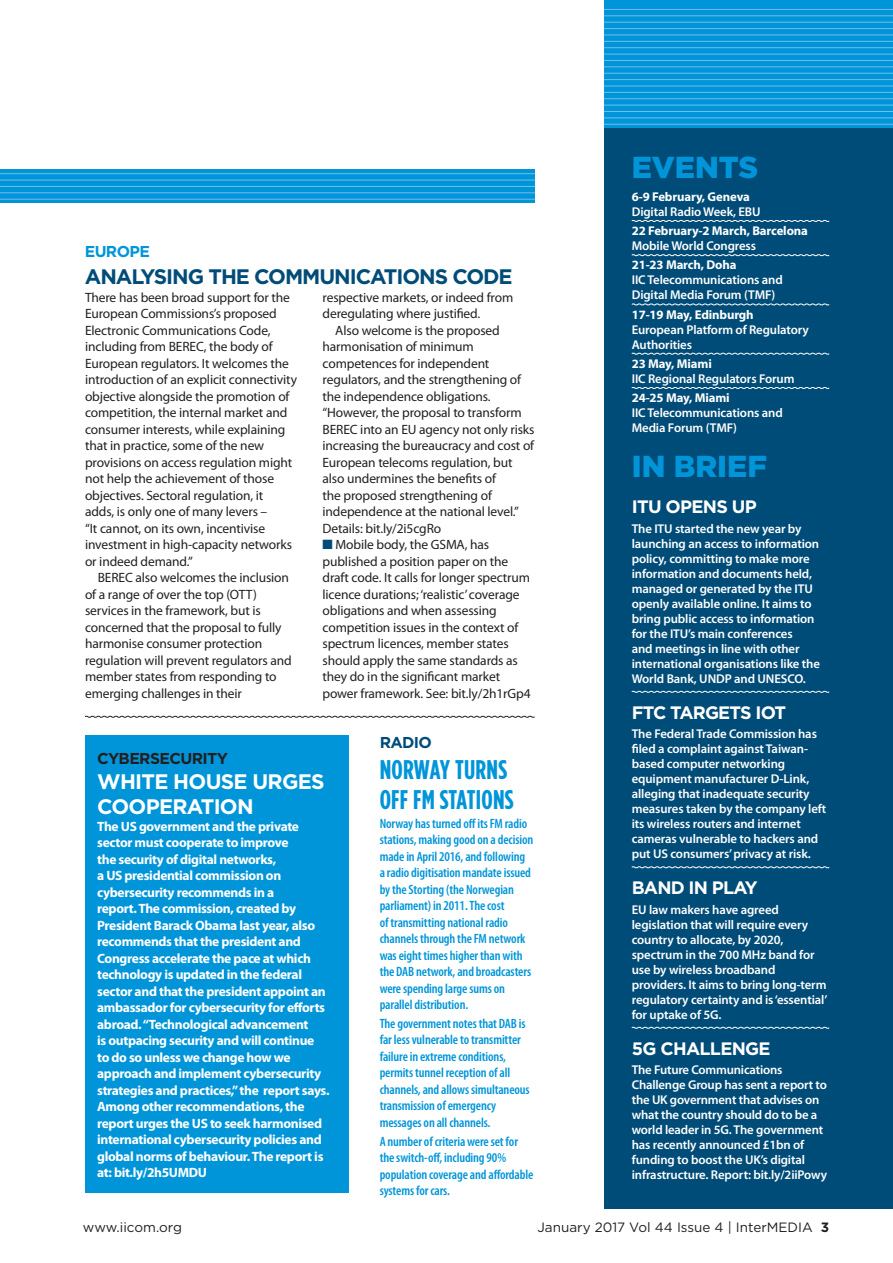
<style>
.page{position:relative;width:893px;height:1263px;background:#fff}
.page>*{position:absolute;margin:0;border:0;box-sizing:border-box;transform-origin:0 0}
.t1{font:900 30.3px "Gotham";color:#0095d9}
.t2{font:700 27px/30.5px "Gotham Condensed";letter-spacing:.01em;color:#0095d9}
.t3{font:700 21px "Gotham";letter-spacing:-.05em;color:#004c78}
.t4{font:700 21px/25.2px "Gotham";letter-spacing:-.035em;color:#fff}
.t5{font:700 18px "Gotham";letter-spacing:-.045em;color:#fff}
.t6{font:700 15.75px "Gotham";letter-spacing:-.04em;color:#231f20}
.t7{font:700 15.75px "Gotham";letter-spacing:-.04em;color:#0095d9}
.t8{font:700 15.75px "Gotham";letter-spacing:-.04em;color:#004c78}
.t9{font:13.5px/16.5px "Myriad Pro";letter-spacing:-.01em;color:#231f20}
.t10{font:700 13.5px/16.5px "Myriad Pro";letter-spacing:-.025em;color:#fff}
.t11{font:600 condensed 13.5px/16.5px "Myriad Pro";letter-spacing:-.01em;color:#0095d9}
.t12{font:13.5px "Gotham";color:#231f20}
.t13{font:600 12.75px/15px "Myriad Pro";letter-spacing:-.01em;color:#fff}
.t14{font:700 12.75px/15px "Myriad Pro";letter-spacing:-.01em;color:#fff}
.s1{color:#004c78}
.s2{font-weight:700}
.s3{font-weight:600}
</style>
<div class="page">
<div style="left:604px;top:0;width:289px;height:1209px;background:#004c78"></div>
<div style="left:85px;top:736px;width:264px;height:457px;background:#0095d9"></div>
<svg style="left:631px;top:220px;width:199px;height:2px"></svg>
<svg style="left:631px;top:254px;width:199px;height:2px"></svg>
<svg style="left:631px;top:303px;width:199px;height:3px"></svg>
<svg style="left:631px;top:352px;width:199px;height:3px"></svg>
<svg style="left:631px;top:387px;width:199px;height:2px"></svg>
<svg style="left:631px;top:690px;width:199px;height:3px"></svg>
<svg style="left:631px;top:866px;width:199px;height:2px"></svg>
<svg style="left:631px;top:1026px;width:199px;height:3px"></svg>
<div style="left:605px;top:0;width:288px;height:128px;background:#0095d9"></div>
<hr style="left:605px;top:9px;width:288px;height:1px;background:#73bde9">
<hr style="left:605px;top:16px;width:288px;height:1px;background:#73bde9">
<hr style="left:605px;top:22px;width:288px;height:1px;background:#73bde9">
<hr style="left:605px;top:28px;width:288px;height:1px;background:#73bde9">
<hr style="left:605px;top:35px;width:288px;height:1px;background:#73bde9">
<hr style="left:605px;top:41px;width:288px;height:1px;background:#73bde9">
<hr style="left:605px;top:47px;width:288px;height:1px;background:#73bde9">
<hr style="left:605px;top:54px;width:288px;height:1px;background:#73bde9">
<hr style="left:605px;top:60px;width:288px;height:1px;background:#73bde9">
<hr style="left:605px;top:67px;width:288px;height:1px;background:#73bde9">
<hr style="left:605px;top:73px;width:288px;height:1px;background:#73bde9">
<hr style="left:605px;top:79px;width:288px;height:1px;background:#73bde9">
<hr style="left:605px;top:86px;width:288px;height:1px;background:#73bde9">
<hr style="left:605px;top:92px;width:288px;height:1px;background:#73bde9">
<hr style="left:605px;top:98px;width:288px;height:1px;background:#73bde9">
<hr style="left:605px;top:105px;width:288px;height:1px;background:#73bde9">
<hr style="left:605px;top:111px;width:288px;height:1px;background:#73bde9">
<hr style="left:605px;top:118px;width:288px;height:1px;background:#73bde9">
<hr style="left:605px;top:124px;width:288px;height:1px;background:#73bde9">
<svg style="left:0;top:170px;width:535px;height:32px;background:#0697d9"></svg>
<hr style="left:0;top:173px;width:535px;height:1px;background:#73bde9">
<hr style="left:0;top:180px;width:535px;height:1px;background:#73bde9">
<hr style="left:0;top:186px;width:535px;height:1px;background:#73bde9">
<hr style="left:0;top:193px;width:535px;height:1px;background:#73bde9">
<hr style="left:0;top:199px;width:535px;height:1px;background:#73bde9">
<svg style="left:84px;top:715px;width:451px;height:3px"></svg>
<p class="t7" style="left:85px;top:242px;width:67px">EUROPE</p>
<p class="t3" style="left:85px;top:264px;width:429px">ANALYSING THE COMMUNICATIONS CODE</p>
<p class="t9" style="left:85px;top:289px;width:213px">There has been broad support for the European Commissions’s proposed Electronic Communications Code, including from BEREC, the body of European regulators. It welcomes the introduction of an explicit connectivity objective alongside the promotion of competition, the internal market and consumer interests, while explaining that in practice, some of the new provisions on access regulation might not help the achievement of those objectives. Sectoral regulation, it<br>adds, is only one of many levers –<br>“It cannot, on its own, incentivise investment in high-capacity networks or indeed demand.”</p>
<p class="t9" style="left:85px;top:569px;width:208px;text-indent:13px">BEREC also welcomes the inclusion of a range of over the top (OTT) services in the framework, but is concerned that the proposal to fully harmonise consumer protection regulation will prevent regulators and member states from responding to emerging challenges in their</p>
<p class="t9" style="left:323px;top:289px;width:192px">respective markets, or indeed from deregulating where justified.</p>
<p class="t9" style="left:323px;top:322px;width:213px;text-indent:13px">Also welcome is the proposed harmonisation of minimum competences for independent regulators, and the strengthening of the independence obligations. “However, the proposal to transform<br>BEREC into an EU agency not only risks increasing the bureaucracy and cost of<br>European telecoms regulation, but also undermines the benefits of<br>the proposed strengthening of independence at the national level.”<br>Details: bit.ly/2i5cgRo</p>
<p class="t9" style="left:323px;top:536px;width:210px"><span class="s1">■</span> Mobile body, the GSMA, has published a position paper on the draft code. It calls for longer spectrum licence durations; ‘realistic’ coverage obligations and when assessing competition issues in the context of spectrum licences, member states should apply the same standards as they do in the significant market power framework. See: bit.ly/2h1rGp4</p>
<p class="t8" style="left:380px;top:733px;width:54px">RADIO</p>
<p class="t2" style="left:380px;top:753px;width:135px">NORWAY TURNS<br>OFF FM STATIONS</p>
<p class="t11" style="left:380px;top:815px;width:155px">Norway has turned off its FM radio stations, making good on a decision made in April 2016, and following a radio digitisation mandate issued by the Storting (the Norwegian parliament) in 2011. The cost<br>of transmitting national radio channels through the FM network was eight times higher than with the DAB network, and broadcasters were spending large sums on parallel distribution.</p>
<p class="t11" style="left:380px;top:1015px;width:152px">The government notes that DAB is far less vulnerable to transmitter failure in extreme conditions, permits tunnel reception of all channels, and allows simultaneous transmission of emergency messages on all channels.</p>
<p class="t11" style="left:380px;top:1132px;width:155px">A number of criteria were set for the switch-off, including 90% population coverage and affordable systems for cars.</p>
<p class="t6" style="left:97px;top:749px;width:132px">CYBERSECURITY</p>
<p class="t4" style="left:97px;top:768px;width:229px">WHITE HOUSE URGES<br>COOPERATION</p>
<p class="t10" style="left:97px;top:817px;width:234px">The US government and the private sector must cooperate to improve<br>the security of digital networks,<br>a US presidential commission on cybersecurity recommends in a<br>report. The commission, created by President Barack Obama last year, also recommends that the president and Congress accelerate the pace at which technology is updated in the federal sector and that the president appoint an ambassador for cybersecurity for efforts abroad. “Technological advancement<br>is outpacing security and will continue to do so unless we change how we approach and implement cybersecurity strategies and practices,” the report says.<br>Among other recommendations, the report urges the US to seek harmonised international cybersecurity policies and global norms of behaviour. The report is at: bit.ly/2h5UMDU</p>
<p class="t1" style="left:632px;top:150px;width:128px">EVENTS</p>
<p class="t13" style="left:632px;top:189px;width:130px"><span class="s2">6-9 February, Geneva<br></span>Digital Radio Week, EBU</p>
<p class="t14" style="left:632px;top:223px;width:178px">22 February-2 March, Barcelona<br><span class="s3">Mobile World Congress</span></p>
<p class="t13" style="left:632px;top:257px;width:153px"><span class="s2">21-23 March, Doha<br></span>IIC Telecommunications and<br>Digital Media Forum (TMF)</p>
<p class="t13" style="left:632px;top:307px;width:179px"><span class="s2">17-19 May, Edinburgh<br></span>European Platform of Regulatory<br>Authorities</p>
<p class="t13" style="left:632px;top:356px;width:164px"><span class="s2">23 May, Miami<br></span>IIC Regional Regulators Forum</p>
<p class="t13" style="left:632px;top:390px;width:153px"><span class="s2">24-25 May, Miami<br></span>IIC Telecommunications and<br>Media Forum (TMF)</p>
<p class="t1" style="left:632px;top:449px;width:137px">IN BRIEF</p>
<p class="t5" style="left:632px;top:496px;width:126px">ITU OPENS UP</p>
<p class="t13" style="left:632px;top:520px;width:190px">The ITU started the new year by launching an access to information policy, committing to make more information and documents held, managed or generated by the ITU openly available online. It aims to bring public access to information for the ITU’s main conferences<br>and meetings in line with other international organisations like the<br>World Bank, UNDP and UNESCO.</p>
<p class="t5" style="left:632px;top:702px;width:156px">FTC TARGETS IOT</p>
<p class="t13" style="left:632px;top:726px;width:196px">The Federal Trade Commission has filed a complaint against Taiwan&shy;based computer networking equipment manufacturer D-Link, alleging that inadequate security measures taken by the company left its wireless routers and internet cameras vulnerable to hackers and put US consumers’ privacy at risk.</p>
<p class="t5" style="left:632px;top:877px;width:127px">BAND IN PLAY</p>
<p class="t13" style="left:632px;top:901px;width:197px">EU law makers have agreed legislation that will require every country to allocate, by 2020, spectrum in the 700 MHz band for use by wireless broadband providers. It aims to bring long-term regulatory certainty and is ‘essential’ for uptake of 5G.</p>
<p class="t5" style="left:632px;top:1038px;width:140px">5G CHALLENGE</p>
<p class="t13" style="left:632px;top:1062px;width:197px">The Future Communications Challenge Group has sent a report to the UK government that advises on what the country should do to be a world leader in 5G. The government has recently announced £1bn of funding to boost the UK’s digital infrastructure. Report: bit.ly/2iiPowy</p>
<p class="t12" style="left:83px;top:1219px;width:101px">www.iicom.org</p>
<p class="t12" style="left:537px;top:1219px;width:293px">January 2017 Vol 44 Issue 4 | InterMEDIA <span class="s2">3</span></p>
</div>
